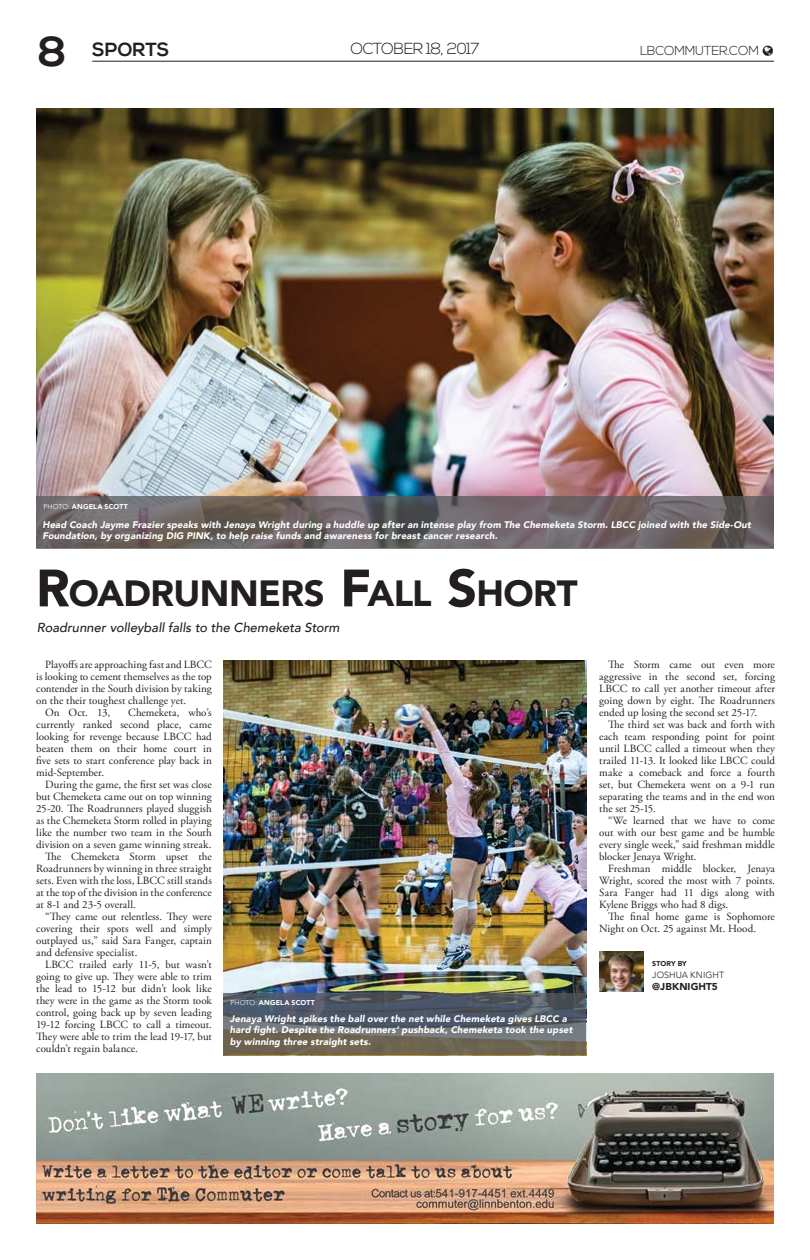
<style>
.page{position:relative;width:810px;height:1260px;background:#fff}
.page>*{position:absolute;margin:0;border:0;box-sizing:border-box;transform-origin:0 0}
.t1{font:900 36.4px "Avenir";letter-spacing:-.015em;color:#231f20}
.t2{font:700 19px "Nexa";color:#231f20}
.t3{font:300 16px "Nexa";letter-spacing:-.05em;color:#231f20}
.t4{font:italic 500 13px "Avenir";letter-spacing:.005em;color:#231f20}
.t5{font:300 13px "Nexa";letter-spacing:-.02em;color:#231f20}
.t6{font:11px/12px "Adobe Garamond Pro";letter-spacing:.005em;color:#231f20;text-align:justify}
.t7{font:900 10px "Avenir";letter-spacing:.01em;color:#231f20}
.t8{font:italic 900 9.5px/11.5px "Avenir";letter-spacing:.015em;color:#fff}
.t9{font:300 9px "Avenir";letter-spacing:.01em;color:#231f20}
.t10{font:900 7px "Avenir";letter-spacing:.02em;color:#fff}
.t11{font:900 7px "Avenir";letter-spacing:.01em;color:#231f20}
.s1{font-size:42px}
.s2{font-weight:300}
.s3{font-size:52px}
</style>
<div class="page">
<hr style="left:92px;top:61px;width:682px;height:1px;background:#231f20">
<img style="left:36px;top:108px;width:738px;height:388px">
<img style="left:224px;top:660px;width:363px;height:395px">
<img style="left:36px;top:1074px;width:738px;height:150px">
<img style="left:600px;top:952px;width:43px;height:40px">
<svg style="left:36px;top:496px;width:738px;height:52px;background:#6b6365"></svg>
<svg style="left:224px;top:993px;width:362px;height:61px;background:#5e6163"></svg>
<h2 class="t2" style="left:38px;top:39px;width:133px"><span class="s1">8</span> SPORTS</h2>
<h3 class="t3" style="left:350px;top:40px;width:131px">OCTOBER 18, 2017</h3>
<p class="t5" style="left:640px;top:43px;width:120px">LBCOMMUTER.COM</p>
<p class="t10" style="left:43px;top:500px;width:86px"><span class="s2">PHOTO:</span> ANGELA SCOTT</p>
<p class="t8" style="left:42px;top:519px;width:710px">Head Coach Jayme Frazier speaks with Jenaya Wright during a huddle up after an intense play from The Chemeketa Storm. LBCC joined with the Side-Out<br>Foundation, by organizing DIG PINK, to help raise funds and awareness for breast cancer research.</p>
<h1 class="t1" style="left:36px;top:563px;width:543px"><span class="s3">R</span>OADRUNNERS <span class="s3">F</span>ALL <span class="s3">S</span>HORT</h1>
<p class="t4" style="left:37px;top:620px;width:304px">Roadrunner volleyball falls to the Chemeketa Storm</p>
<p class="t6" style="left:45px;top:659px;width:168px">Playoffs are approaching fast and LBCC</p>
<p class="t6" style="left:36px;top:671px;width:177px">is looking to cement themselves as the top</p>
<p class="t6" style="left:36px;top:683px;width:177px">contender in the South division by taking</p>
<p class="t6" style="left:36px;top:695px;width:152px">on the their toughest challenge yet.</p>
<p class="t6" style="left:45px;top:707px;width:67px">On Oct. 13,</p>
<p class="t6" style="left:36px;top:707px;width:177px;text-indent:92px">Chemeketa, who’s currently ranked second place, came looking for revenge because LBCC had beaten them on their home court in five sets to start conference play back in mid-September.</p>
<p class="t6" style="left:45px;top:779px;width:168px">During the game, the first set was close</p>
<p class="t6" style="left:36px;top:791px;width:177px">but Chemeketa came out on top winning</p>
<p class="t6" style="left:36px;top:803px;width:177px">25-20. The Roadrunners played sluggish</p>
<p class="t6" style="left:36px;top:815px;width:177px">as the Chemeketa Storm rolled in playing</p>
<p class="t6" style="left:36px;top:827px;width:177px">like the number two team in the South</p>
<p class="t6" style="left:36px;top:839px;width:177px">division on a seven game winning streak.</p>
<p class="t6" style="left:45px;top:851px;width:168px">The Chemeketa Storm upset the</p>
<p class="t6" style="left:36px;top:863px;width:177px">Roadrunners by winning in three straight</p>
<p class="t6" style="left:36px;top:875px;width:177px">sets. Even with the loss, LBCC still stands</p>
<p class="t6" style="left:36px;top:887px;width:177px">at the top of the division in the conference</p>
<p class="t6" style="left:36px;top:899px;width:101px">at 8-1 and 23-5 overall.</p>
<p class="t6" style="left:45px;top:911px;width:168px">“They came out relentless. They were</p>
<p class="t6" style="left:36px;top:923px;width:177px">covering their spots well and simply</p>
<p class="t6" style="left:36px;top:935px;width:177px">outplayed us,” said Sara Fanger, captain</p>
<p class="t6" style="left:36px;top:947px;width:103px">and defensive specialist.</p>
<p class="t6" style="left:45px;top:959px;width:168px">LBCC trailed early 11-5, but wasn’t</p>
<p class="t6" style="left:36px;top:971px;width:177px">going to give up. They were able to trim</p>
<p class="t6" style="left:36px;top:983px;width:177px">the lead to 15-12 but didn’t look like</p>
<p class="t6" style="left:36px;top:995px;width:177px">they were in the game as the Storm took</p>
<p class="t6" style="left:36px;top:1007px;width:177px">control, going back up by seven leading</p>
<p class="t6" style="left:36px;top:1019px;width:177px">19-12 forcing LBCC to call a timeout.</p>
<p class="t6" style="left:36px;top:1031px;width:177px">They were able to trim the lead 19-17, but</p>
<p class="t6" style="left:36px;top:1043px;width:103px">couldn’t regain balance.</p>
<p class="t10" style="left:230px;top:997px;width:86px"><span class="s2">PHOTO:</span> ANGELA SCOTT</p>
<p class="t8" style="left:230px;top:1012px;width:344px">Jenaya Wright spikes the ball over the net while Chemeketa gives LBCC a hard fight. Despite the Roadrunners’ pushback, Chemeketa took the upset by winning three straight sets.</p>
<p class="t6" style="left:599px;top:659px;width:177px;text-indent:9px">The Storm came out even more aggressive in the second set, forcing LBCC to call yet another timeout after going down by eight. The Roadrunners ended up losing the second set 25-17.</p>
<p class="t6" style="left:599px;top:719px;width:177px;text-indent:9px">The third set was back and forth with each team responding point for point until LBCC called a timeout when they trailed 11-13. It looked like LBCC could make a comeback and force a fourth set, but Chemeketa went on a 9-1 run separating the teams and in the end won the set 25-15.</p>
<p class="t6" style="left:599px;top:815px;width:177px;text-indent:9px">“We learned that we have to come out with our best game and be humble every single week,” said freshman middle blocker Jenaya Wright.</p>
<p class="t6" style="left:599px;top:863px;width:177px;text-indent:9px">Freshman middle blocker, Jenaya Wright, scored the most with 7 points.<br>Sara Fanger had 11 digs along with Kylene Briggs who had 8 digs.</p>
<p class="t6" style="left:599px;top:911px;width:177px;text-indent:9px">The final home game is Sophomore<br>Night on Oct. 25 against Mt. Hood.</p>
<p class="t11" style="left:652px;top:958px;width:36px">STORY BY</p>
<p class="t9" style="left:652px;top:970px;width:74px">JOSHUA KNIGHT</p>
<p class="t7" style="left:652px;top:978px;width:67px">@JBKNIGHT5</p>
</div>
